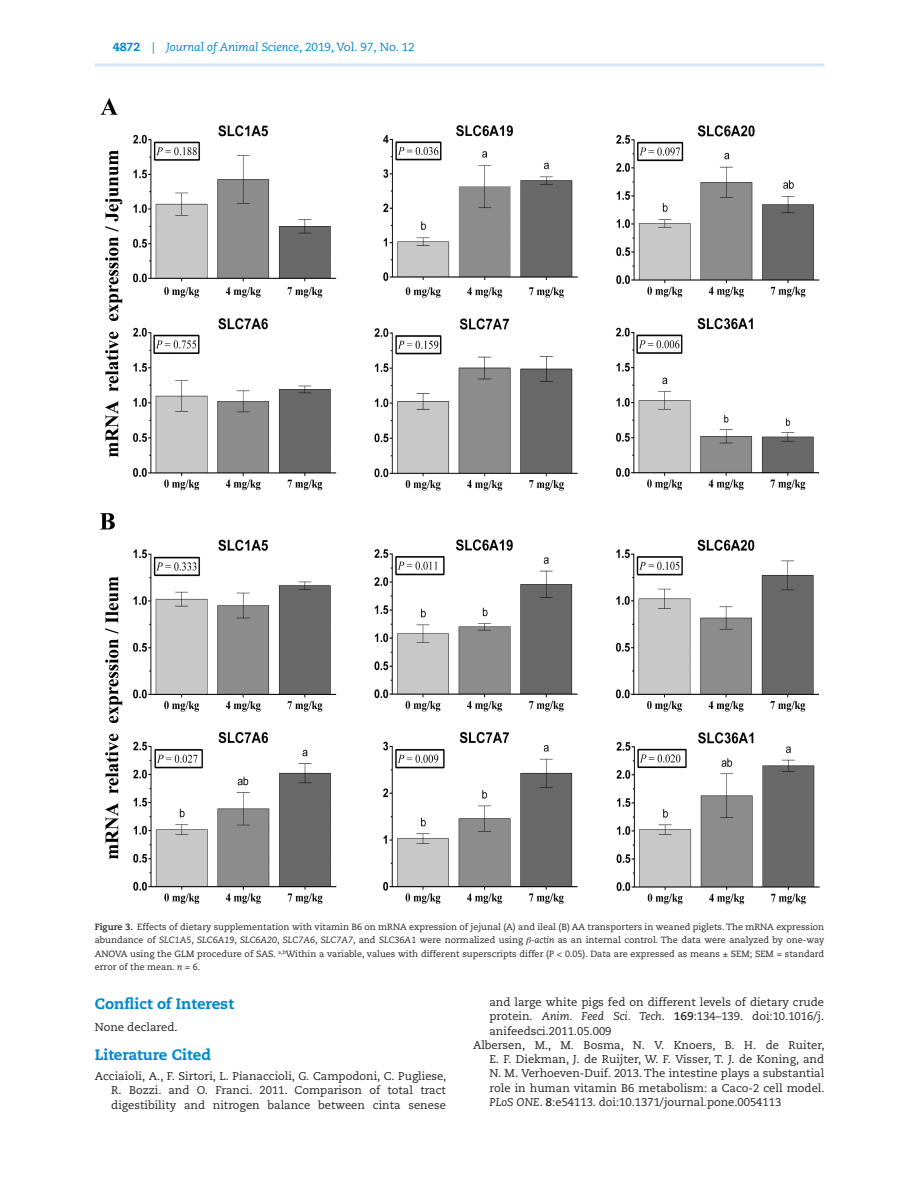
<style>
.page{position:relative;width:919px;height:1187px;background:#fff}
.page>*{position:absolute;margin:0;border:0;box-sizing:border-box;transform-origin:0 0}
.t1{font:800 15px "Caecilia LT Std";color:#0089cf}
.t2{font:italic 11.7px "Caecilia LT Std";color:#0089cf}
.t3{font:11.25px/14.2px "Caecilia LT Std";color:#231f20;text-align:justify}
.t4{font:9px/13.5px "Caecilia LT Std";color:#231f20;text-align:justify}
.s1{font-weight:800;font-style:normal}
.s2{font-style:normal}
.s3{font-weight:700}
.s4{font-style:italic}
.s5{font-family:"Gandhari Unicode";font-style:italic}
</style>
<div class="page">
<hr style="left:95px;top:63px;width:729px;height:3px;background:#d4e6f6">
<img style="left:99px;top:98px;width:721px;height:807px">
<p class="t2" style="left:113px;top:41px;width:303px"><span class="s1">4872</span> <span class="s2">|</span> Journal of Animal Science<span class="s2">, 2019, Vol. 97, No. 12</span></p>
<p class="t4" style="left:95px;top:920px;width:731px"><span class="s3">Figure 3.</span> Effects of dietary supplementation with vitamin B6 on mRNA expression of jejunal (A) and ileal (B) AA transporters in weaned piglets. The mRNA expression abundance of <span class="s4">SLC1A5</span>, <span class="s4">SLC6A19</span>, <span class="s4">SLC6A20</span>, <span class="s4">SLC7A6</span>, <span class="s4">SLC7A7</span>, and <span class="s4">SLC36A1</span> were normalized using <span class="s5">β</span><span class="s4">-actin</span> as an internal control. The data were analyzed by one-way ANOVA using the GLM procedure of SAS. <sup>a,b</sup>Within a variable, values with different superscripts differ (<span class="s4">P</span> &lt; 0.05). Data are expressed as means ± SEM; SEM = standard error of the mean. <span class="s4">n</span> = 6.</p>
<h1 class="t1" style="left:95px;top:994px;width:141px">Conflict of Interest</h1>
<p class="t3" style="left:95px;top:1020px;width:84px">None declared.</p>
<h1 class="t1" style="left:95px;top:1045px;width:118px">Literature Cited</h1>
<p class="t3" style="left:111px;top:1069px;width:336px;text-indent:-17px">Acciaioli, A., F. Sirtori, L. Pianaccioli, G. Campodoni, C. Pugliese, R. Bozzi. and O. Franci. 2011. Comparison of total tract digestibility and nitrogen balance between cinta senese</p>
<p class="t3" style="left:489px;top:995px;width:336px">and large white pigs fed on different levels of dietary crude</p>
<p class="t3" style="left:489px;top:1009px;width:336px">protein. <span class="s4">Anim. Feed Sci. Tech</span>. <span class="s3">169</span>:134–139. doi:10.1016/j.</p>
<p class="t3" style="left:489px;top:1023px;width:123px">anifeedsci.2011.05.009</p>
<p class="t3" style="left:473px;top:1037px;width:353px">Albersen, M., M. Bosma, N. V. Knoers, B. H. de Ruiter,</p>
<p class="t3" style="left:489px;top:1052px;width:336px">E. F. Diekman, J. de Ruijter, W. F. Visser, T. J. de Koning, and</p>
<p class="t3" style="left:489px;top:1066px;width:336px">N. M. Verhoeven-Duif. 2013. The intestine plays a substantial</p>
<p class="t3" style="left:489px;top:1080px;width:336px">role in human vitamin B6 metabolism: a Caco-2 cell model.</p>
<p class="t3" style="left:489px;top:1094px;width:293px"><span class="s4">PLoS ONE</span>. <span class="s3">8</span>:e54113. doi:10.1371/journal.pone.0054113</p>
</div>
